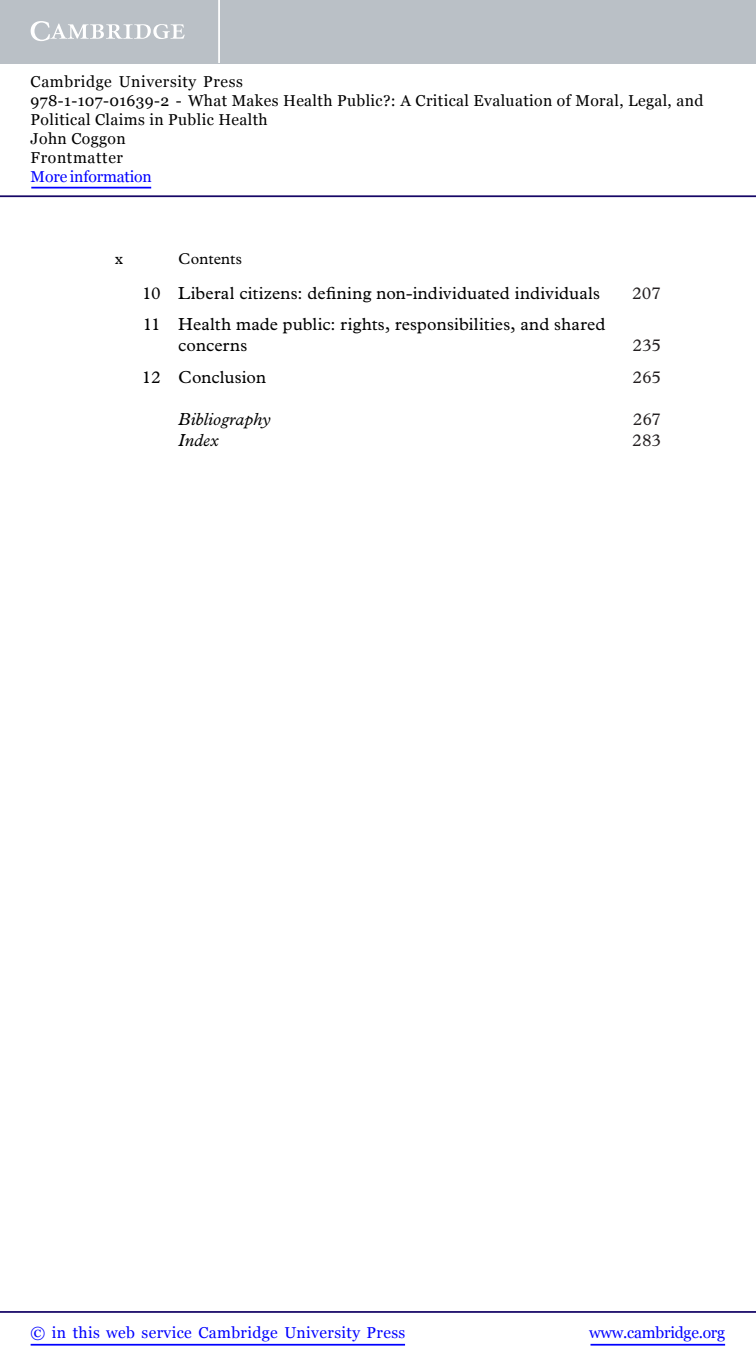
<style>
.page{position:relative;width:756px;height:1371px;background:#fff}
.page>*{position:absolute;margin:0;border:0;box-sizing:border-box;transform-origin:0 0}
.t1{font:17.5px/21px "Plantin Std";letter-spacing:.01em;color:#000}
.t2{font:italic 17.5px "Plantin Std";letter-spacing:.01em;color:#000}
.t3{font:17.5px "Plantin Std";color:#231f20}
.t4{font:15.75px/18.9px "Georgia";letter-spacing:.025em;color:#000}
.t5{font:15.75px "Georgia";letter-spacing:.025em;color:#00f}
.t6{font:15.75px "Georgia";letter-spacing:-.015em;color:#00f}
.t7{font:15.75px "Georgia";letter-spacing:-.01em;color:#00f}
.t8{font:15.75px "Plantin Std";letter-spacing:.01em;color:#000}
</style>
<div class="page">
<div style="left:0;top:0;width:756px;height:63px;background:#bac0c6"></div>
<svg style="left:31px;top:21px;width:154px;height:20px"></svg>
<hr style="left:218px;top:0;width:2px;height:63px;background:#fff">
<hr style="left:0;top:195px;width:756px;height:2px;background:#150666">
<hr style="left:591px;top:1343px;width:134px;height:2px;background:#00f">
<hr style="left:0;top:1310px;width:756px;height:2px;background:#150666">
<hr style="left:31px;top:1343px;width:374px;height:2px;background:#00f">
<hr style="left:31px;top:187px;width:120px;height:1px;background:#00f">
<p class="t4" style="left:31px;top:72px;width:674px">Cambridge University Press<br>978-1-107-01639-2 - What Makes Health Public?: A Critical Evaluation of Moral, Legal, and Political Claims in Public Health<br>John Coggon<br>Frontmatter</p>
<p class="t7" style="left:31px;top:167px;width:123px">More information</p>
<p class="t8" style="left:115px;top:249px;width:9px">x</p>
<p class="t8" style="left:178px;top:249px;width:65px">Contents</p>
<p class="t1" style="left:142px;top:282px;width:459px">10 Liberal citizens: defining non-individuated individuals</p>
<p class="t3" style="left:632px;top:283px;width:31px">207</p>
<p class="t1" style="left:178px;top:314px;width:429px;text-indent:-36px">11 Health made public: rights, responsibilities, and shared concerns</p>
<p class="t3" style="left:633px;top:335px;width:30px">235</p>
<p class="t1" style="left:142px;top:366px;width:126px">12 Conclusion</p>
<p class="t3" style="left:632px;top:367px;width:30px">265</p>
<p class="t2" style="left:178px;top:409px;width:94px">Bibliography</p>
<p class="t3" style="left:633px;top:409px;width:30px">267</p>
<p class="t2" style="left:178px;top:430px;width:42px">Index</p>
<p class="t3" style="left:632px;top:430px;width:31px">283</p>
<p class="t5" style="left:31px;top:1322px;width:376px">© in this web service Cambridge University Press</p>
<p class="t6" style="left:589px;top:1322px;width:137px">www.cambridge.org</p>
</div>
